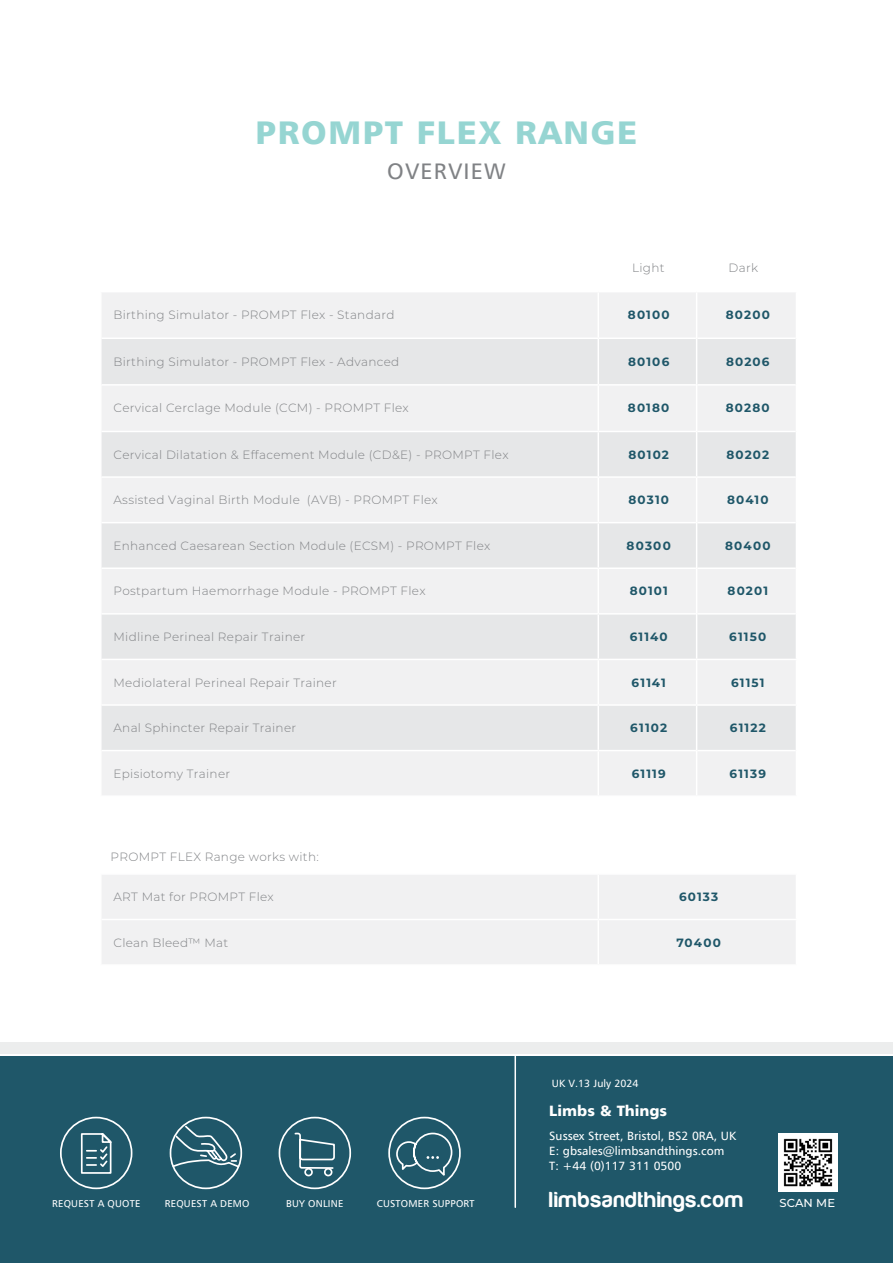
<style>
.page{position:relative;width:893px;height:1263px;background:#fff}
.page>*{position:absolute;margin:0;border:0;box-sizing:border-box;transform-origin:0 0}
.t1{font:900 32.7px "Humanist 777 BT";letter-spacing:.05em;color:#96d5d2}
.t2{font:22.5px "Harabara";letter-spacing:.05em;color:#fff}
.t3{font:22.5px "Humanist 777 BT";letter-spacing:.05em;color:#808285}
.t4{font:900 15px "Humanist 777 BT";color:#fff}
.t5{font:300 12px "Montserrat";letter-spacing:.025em;color:#808285}
.t6{font:700 12px "Montserrat";letter-spacing:.095em;color:#1f5769}
.t7{font:12px/15px "Humanist 777 BT";color:#fff}
.t8{font:500 11.55px "Montserrat";letter-spacing:.01em;color:#fff}
.t9{font:10.5px "Humanist 777 BT";color:#fff}
.t10{font:10.05px "Humanist 777 BT";letter-spacing:.02em;color:#fff}
</style>
<div class="page">
<div style="left:102px;top:293px;width:694px;height:502px;background:#f1f1f2"></div>
<svg style="left:102px;top:339px;width:694px;height:411px;fill:#e6e7e8"></svg>
<hr style="left:598px;top:292px;width:1px;height:45px;background:#fff">
<hr style="left:598px;top:386px;width:1px;height:45px;background:#fff">
<hr style="left:598px;top:478px;width:1px;height:44px;background:#fff">
<hr style="left:598px;top:569px;width:1px;height:44px;background:#fff">
<hr style="left:598px;top:751px;width:1px;height:44px;background:#fff">
<hr style="left:102px;top:337px;width:496px;height:2px;background:#fff">
<hr style="left:102px;top:431px;width:496px;height:1px;background:#fff">
<hr style="left:102px;top:522px;width:496px;height:1px;background:#fff">
<hr style="left:102px;top:613px;width:496px;height:2px;background:#fff">
<hr style="left:102px;top:704px;width:496px;height:2px;background:#fff">
<hr style="left:102px;top:384px;width:496px;height:2px;background:#fff">
<hr style="left:102px;top:567px;width:496px;height:2px;background:#fff">
<hr style="left:102px;top:750px;width:496px;height:1px;background:#fff">
<hr style="left:598px;top:339px;width:1px;height:45px;background:#fff">
<hr style="left:598px;top:432px;width:1px;height:44px;background:#fff">
<hr style="left:598px;top:523px;width:1px;height:44px;background:#fff">
<hr style="left:598px;top:615px;width:1px;height:44px;background:#fff">
<hr style="left:598px;top:706px;width:1px;height:44px;background:#fff">
<hr style="left:598px;top:337px;width:98px;height:2px;background:#fff">
<hr style="left:697px;top:337px;width:99px;height:2px;background:#fff">
<hr style="left:598px;top:431px;width:98px;height:1px;background:#fff">
<hr style="left:697px;top:431px;width:99px;height:1px;background:#fff">
<hr style="left:598px;top:522px;width:98px;height:1px;background:#fff">
<hr style="left:697px;top:522px;width:99px;height:1px;background:#fff">
<hr style="left:598px;top:613px;width:98px;height:2px;background:#fff">
<hr style="left:697px;top:613px;width:99px;height:2px;background:#fff">
<hr style="left:598px;top:704px;width:99px;height:2px;background:#fff">
<hr style="left:697px;top:704px;width:100px;height:2px;background:#fff">
<hr style="left:598px;top:384px;width:98px;height:2px;background:#fff">
<hr style="left:697px;top:384px;width:99px;height:2px;background:#fff">
<hr style="left:598px;top:567px;width:98px;height:2px;background:#fff">
<hr style="left:697px;top:567px;width:99px;height:2px;background:#fff">
<hr style="left:598px;top:750px;width:98px;height:1px;background:#fff">
<hr style="left:697px;top:750px;width:99px;height:1px;background:#fff">
<hr style="left:696px;top:292px;width:1px;height:46px;background:#fff">
<hr style="left:696px;top:338px;width:1px;height:47px;background:#fff">
<hr style="left:696px;top:385px;width:1px;height:46px;background:#fff">
<hr style="left:696px;top:431px;width:1px;height:45px;background:#fff">
<hr style="left:696px;top:478px;width:1px;height:45px;background:#fff">
<hr style="left:696px;top:523px;width:1px;height:45px;background:#fff">
<hr style="left:696px;top:568px;width:1px;height:46px;background:#fff">
<hr style="left:696px;top:614px;width:1px;height:45px;background:#fff">
<hr style="left:696px;top:706px;width:1px;height:45px;background:#fff">
<hr style="left:696px;top:751px;width:1px;height:44px;background:#fff">
<hr style="left:102px;top:476px;width:496px;height:2px;background:#fff">
<hr style="left:598px;top:476px;width:99px;height:2px;background:#fff">
<hr style="left:697px;top:476px;width:99px;height:2px;background:#fff">
<hr style="left:102px;top:659px;width:496px;height:1px;background:#fff">
<hr style="left:598px;top:659px;width:99px;height:1px;background:#fff">
<hr style="left:697px;top:659px;width:100px;height:1px;background:#fff">
<hr style="left:598px;top:660px;width:1px;height:44px;background:#fff">
<hr style="left:696px;top:660px;width:1px;height:44px;background:#fff">
<div style="left:102px;top:875px;width:694px;height:89px;background:#f1f1f2"></div>
<hr style="left:102px;top:919px;width:496px;height:1px;background:#fff">
<hr style="left:598px;top:919px;width:199px;height:1px;background:#fff">
<hr style="left:598px;top:875px;width:1px;height:44px;background:#fff">
<hr style="left:598px;top:920px;width:1px;height:44px;background:#fff">
<div style="left:0;top:1057px;width:893px;height:206px;background:#1f5769"></div>
<svg style="left:60px;top:1116px;width:401px;height:74px"></svg>
<div style="left:170px;top:1117px;width:72px;height:72px;border:2px solid #fff;border-radius:50%"></div>
<hr style="left:514px;top:1056px;width:2px;height:151px;background:#fff">
<svg style="left:778px;top:1133px;width:60px;height:59px"></svg>
<img style="left:779px;top:1133px;width:58px;height:59px">
<div style="left:0;top:1042px;width:893px;height:11px;background:#eceded"></div>
<h1 class="t1" style="left:255px;top:112px;width:384px">PROMPT FLEX RANGE</h1>
<h2 class="t3" style="left:387px;top:157px;width:120px">OVERVIEW</h2>
<p class="t5" style="left:632px;top:260px;width:34px">Light</p>
<p class="t5" style="left:729px;top:260px;width:31px">Dark</p>
<p class="t5" style="left:114px;top:307px;width:282px">Birthing Simulator - PROMPT Flex - Standard</p>
<p class="t6" style="left:628px;top:306px;width:43px">80100</p>
<p class="t6" style="left:726px;top:306px;width:46px">80200</p>
<p class="t5" style="left:114px;top:353px;width:287px">Birthing Simulator - PROMPT Flex - Advanced</p>
<p class="t6" style="left:628px;top:353px;width:43px">80106</p>
<p class="t6" style="left:726px;top:353px;width:45px">80206</p>
<p class="t5" style="left:114px;top:400px;width:297px">Cervical Cerclage Module (CCM) - PROMPT Flex</p>
<p class="t6" style="left:628px;top:400px;width:43px">80180</p>
<p class="t6" style="left:726px;top:400px;width:45px">80280</p>
<p class="t5" style="left:114px;top:446px;width:397px">Cervical Dilatation &amp; Effacement Module (CD&amp;E) - PROMPT Flex</p>
<p class="t6" style="left:628px;top:446px;width:42px">80102</p>
<p class="t6" style="left:726px;top:446px;width:44px">80202</p>
<p class="t5" style="left:114px;top:492px;width:326px">Assisted Vaginal Birth Module (AVB) - PROMPT Flex</p>
<p class="t6" style="left:628px;top:491px;width:42px">80310</p>
<p class="t6" style="left:727px;top:491px;width:43px">80410</p>
<p class="t5" style="left:114px;top:537px;width:378px">Enhanced Caesarean Section Module (ECSM) - PROMPT Flex</p>
<p class="t6" style="left:627px;top:537px;width:46px">80300</p>
<p class="t6" style="left:725px;top:537px;width:47px">80400</p>
<p class="t5" style="left:114px;top:583px;width:314px">Postpartum Haemorrhage Module - PROMPT Flex</p>
<p class="t6" style="left:630px;top:582px;width:40px">80101</p>
<p class="t6" style="left:728px;top:582px;width:42px">80201</p>
<p class="t5" style="left:114px;top:628px;width:193px">Midline Perineal Repair Trainer</p>
<p class="t6" style="left:630px;top:628px;width:39px">61140</p>
<p class="t6" style="left:729px;top:628px;width:39px">61150</p>
<p class="t5" style="left:114px;top:674px;width:225px">Mediolateral Perineal Repair Trainer</p>
<p class="t6" style="left:632px;top:674px;width:36px">61141</p>
<p class="t6" style="left:731px;top:674px;width:35px">61151</p>
<p class="t5" style="left:114px;top:720px;width:184px">Anal Sphincter Repair Trainer</p>
<p class="t6" style="left:630px;top:719px;width:38px">61102</p>
<p class="t6" style="left:730px;top:719px;width:37px">61122</p>
<p class="t5" style="left:114px;top:765px;width:118px">Episiotomy Trainer</p>
<p class="t6" style="left:632px;top:765px;width:36px">61119</p>
<p class="t6" style="left:730px;top:765px;width:38px">61139</p>
<p class="t5" style="left:111px;top:848px;width:210px">PROMPT FLEX Range works with:</p>
<p class="t5" style="left:114px;top:889px;width:162px">ART Mat for PROMPT Flex</p>
<p class="t6" style="left:679px;top:888px;width:41px">60133</p>
<p class="t5" style="left:114px;top:934px;width:116px">Clean Bleed™ Mat</p>
<p class="t6" style="left:676px;top:934px;width:46px">70400</p>
<p class="t9" style="left:552px;top:1077px;width:88px">UK V.13 July 2024</p>
<p class="t4" style="left:549px;top:1101px;width:119px">Limbs &amp; Things</p>
<p class="t7" style="left:549px;top:1128px;width:188px">Sussex Street, Bristol, BS2 0RA, UK<br>E: gbsales@limbsandthings.com<br>T: +44 (0)117 311 0500</p>
<p class="t10" style="left:52px;top:1198px;width:90px">REQUEST A QUOTE</p>
<p class="t10" style="left:165px;top:1198px;width:86px">REQUEST A DEMO</p>
<p class="t10" style="left:286px;top:1198px;width:59px">BUY ONLINE</p>
<p class="t10" style="left:377px;top:1198px;width:99px">CUSTOMER SUPPORT</p>
<h2 class="t2" style="left:549px;top:1188px;width:196px">limbsandthings.com</h2>
<p class="t8" style="left:779px;top:1194px;width:57px">SCAN ME</p>
</div>
